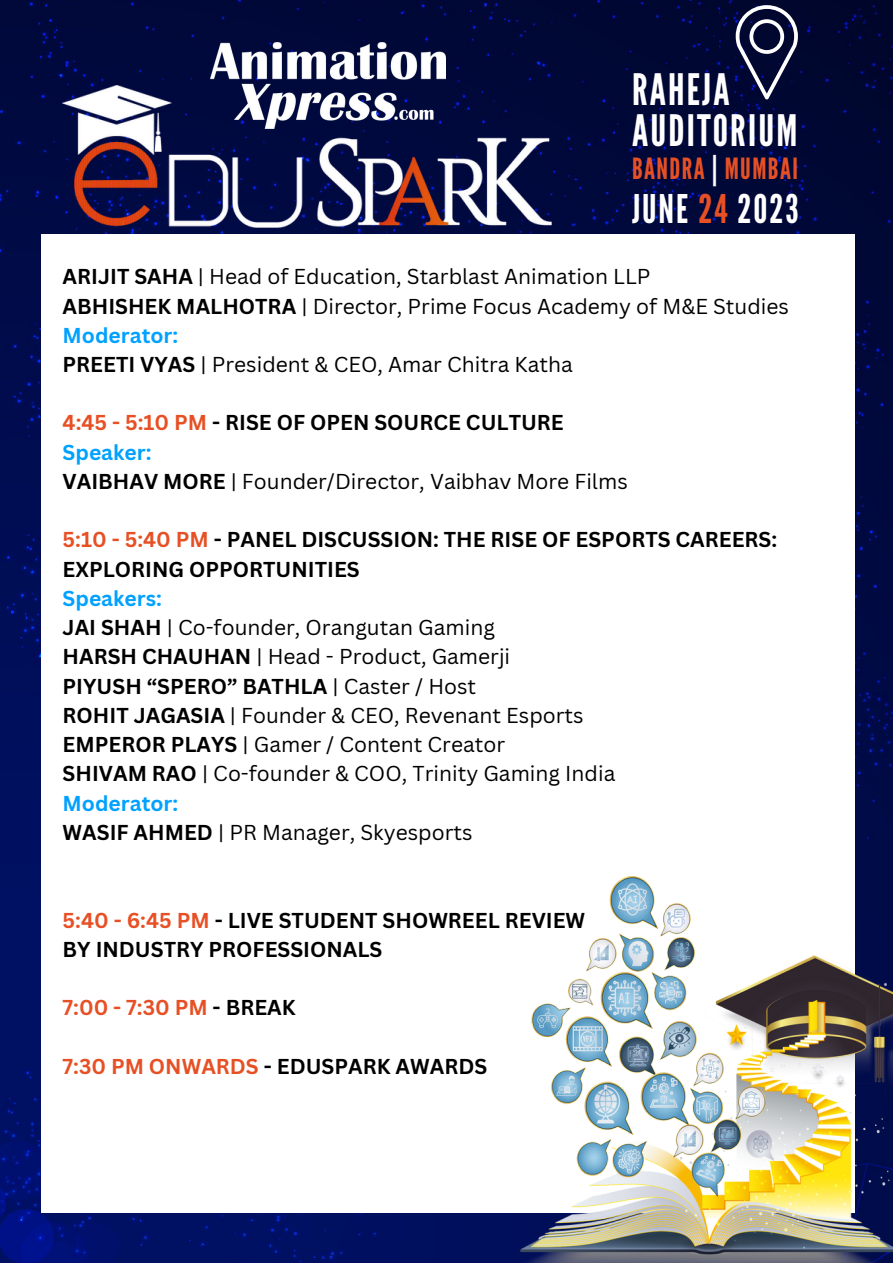
<style>
.page{position:relative;width:893px;height:1264px;background:#fff}
.page>*{position:absolute;margin:0;border:0;box-sizing:border-box;transform-origin:0 0}
.t1{font:43.2px "League Gothic";letter-spacing:.05em;color:#fff}
.t2{font:39.45px "League Gothic";letter-spacing:.05em;color:#fff}
.t3{font:29.1px "League Gothic";letter-spacing:.05em;color:#e75024}
.t4{font:21px "Canva Sans";color:#000}
.t5{font:700 21px/29.2px "Canva Sans";color:#000}
.t6{font:700 21px "Canva Sans";color:#00a1ff}
.t7{font:700 21px "Canva Sans";color:#e75024}
.s1{color:#fff}
.s2{color:#e75024}
.s3{font-weight:700}
.s4{font-weight:400}
.s5{color:#000}
</style>
<div class="page">
<img style="left:0;top:0;width:892px;height:1262px">
<img style="left:63px;top:86px;width:489px;height:141px">
<img style="left:211px;top:43px;width:234px;height:85px">
<div style="left:41px;top:234px;width:813px;height:977px;background:#fff"></div>
<svg style="left:735px;top:5px;width:62px;height:95px"></svg>
<img style="left:494px;top:876px;width:398px;height:386px">
<p class="t1" style="left:632px;top:65px;width:99px">RAHEJA</p>
<p class="t1" style="left:632px;top:106px;width:167px">AUDITORIUM</p>
<p class="t3" style="left:632px;top:152px;width:167px">BANDRA <span class="s1">|</span> MUMBAI</p>
<p class="t2" style="left:632px;top:186px;width:168px">JUNE <span class="s2">24</span> 2023</p>
<p class="t4" style="left:63px;top:262px;width:589px"><span class="s3">ARIJIT SAHA</span> | Head of Education, Starblast Animation LLP</p>
<p class="t4" style="left:63px;top:291px;width:727px"><span class="s3">ABHISHEK MALHOTRA</span> | Director, Prime Focus Academy of M&amp;E Studies</p>
<p class="t6" style="left:63px;top:320px;width:117px">Moderator:</p>
<p class="t4" style="left:63px;top:349px;width:511px"><span class="s3">PREETI VYAS</span> | President &amp; CEO, Amar Chitra Katha</p>
<p class="t5" style="left:63px;top:407px;width:502px"><span class="s2">4:45 - 5:10 PM</span> - RISE OF OPEN SOURCE CULTURE</p>
<p class="t6" style="left:63px;top:437px;width:90px">Speaker:</p>
<p class="t4" style="left:63px;top:466px;width:566px"><span class="s3">VAIBHAV MORE</span> | Founder/Director, Vaibhav More Films</p>
<p class="t5" style="left:63px;top:524px;width:716px"><span class="s2">5:10 - 5:40 PM</span> - PANEL DISCUSSION: THE RISE OF ESPORTS CAREERS:<br>EXPLORING OPPORTUNITIES</p>
<p class="t6" style="left:63px;top:583px;width:101px">Speakers:</p>
<p class="t4" style="left:63px;top:612px;width:434px"><span class="s3">JAI SHAH</span> | Co-founder, Orangutan Gaming</p>
<p class="t4" style="left:63px;top:642px;width:449px"><span class="s3">HARSH CHAUHAN</span> | Head - Product, Gamerji</p>
<p class="t5" style="left:63px;top:671px;width:415px">PIYUSH “SPERO” BATHLA <span class="s4">| Caster / Host</span></p>
<p class="t4" style="left:63px;top:700px;width:522px"><span class="s3">ROHIT JAGASIA</span> | Founder &amp; CEO, Revenant Esports</p>
<p class="t4" style="left:63px;top:729px;width:444px"><span class="s3">EMPEROR PLAYS</span> | Gamer / Content Creator</p>
<p class="t4" style="left:63px;top:759px;width:554px"><span class="s3">SHIVAM RAO</span> | Co-founder &amp; COO, Trinity Gaming India</p>
<p class="t6" style="left:63px;top:788px;width:117px">Moderator:</p>
<p class="t4" style="left:63px;top:817px;width:411px"><span class="s3">WASIF AHMED</span> | PR Manager, Skyesports</p>
<p class="t5" style="left:63px;top:904px;width:524px"><span class="s2">5:40 - 6:45 PM</span> - LIVE STUDENT SHOWREEL REVIEW</p>
<p class="t5" style="left:63px;top:934px;width:321px">BY INDUSTRY PROFESSIONALS</p>
<p class="t7" style="left:63px;top:992px;width:234px">7:00 - 7:30 PM <span class="s5">- BREAK</span></p>
<p class="t5" style="left:63px;top:1050px;width:426px"><span class="s2">7:30 PM ONWARDS</span> - EDUSPARK AWARDS</p>
</div>
